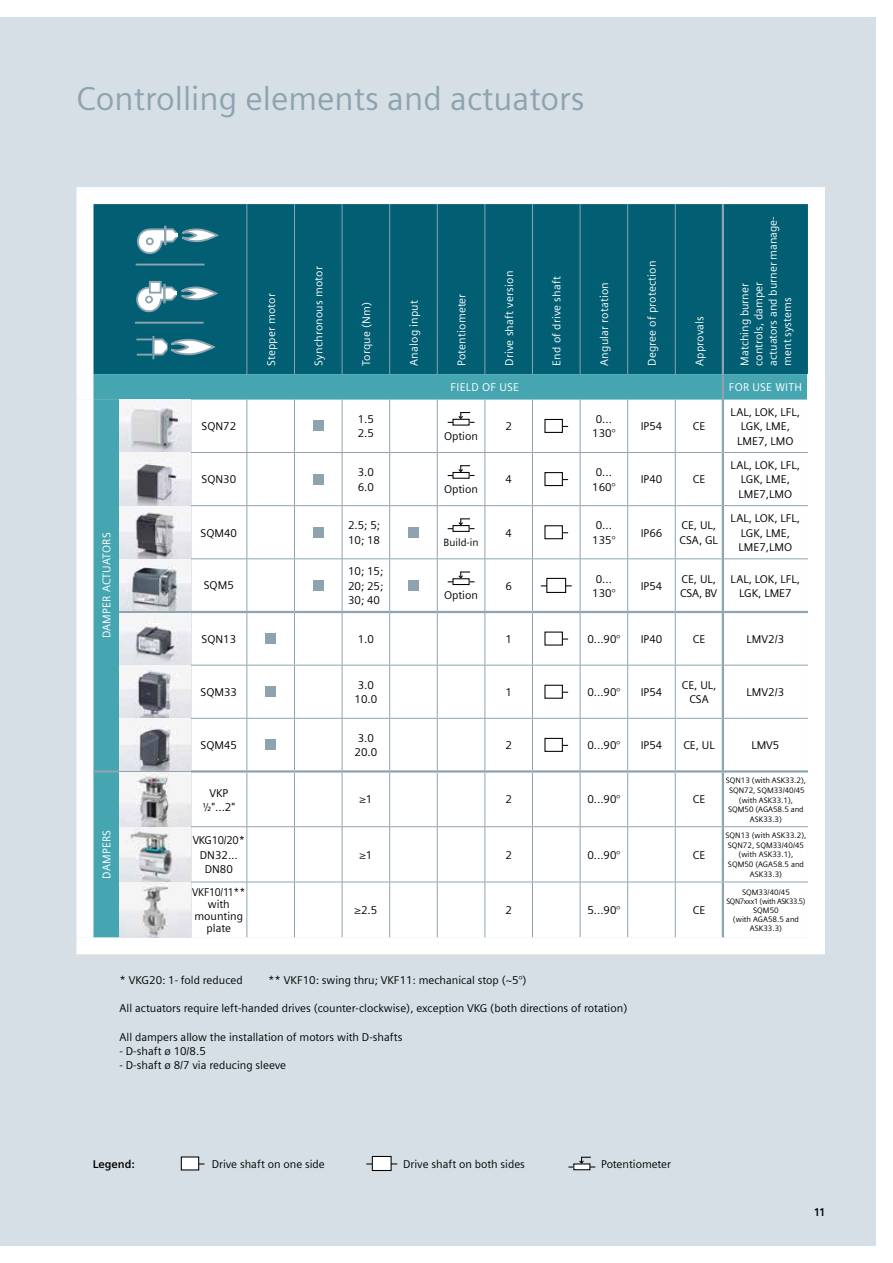
<style>
.page{position:relative;width:893px;height:1263px;background:#fff}
.page>*{position:absolute;margin:0;border:0;box-sizing:border-box;transform-origin:0 0}
.t1{font:33px "Siemens Sans";color:#8da3b0}
.t2{font:11.25px/14.2px "Siemens Sans";color:#000;text-align:center}
.t3{font:11.25px/14.2px "Siemens Sans";letter-spacing:.015em;color:#fff}
.t4{font:11.25px/12px "Siemens Sans";color:#000;text-align:center;scale:.92 1}
.t5{font:700 11.25px "Siemens Sans";color:#000}
.t6{font:10.5px "Siemens Sans";color:#000}
.t7{font:7.8px/9.8px "Siemens Sans";letter-spacing:-.005em;color:#000;text-align:center}
</style>
<div class="page">
<div style="left:0;top:17px;width:876px;height:1229px;background:#d5dfe5"></div>
<div style="left:77px;top:187px;width:748px;height:767px;background:#fff"></div>
<div style="left:94px;top:204px;width:714px;height:170px;background:#015e73"></div>
<div style="left:808px;top:374px;width:17px;height:26px;background:#fff"></div>
<div style="left:77px;top:400px;width:17px;height:537px;background:#fff"></div>
<hr style="left:246px;top:204px;width:1px;height:170px;background:#8da3b0">
<hr style="left:294px;top:204px;width:1px;height:170px;background:#8da3b0">
<hr style="left:342px;top:204px;width:1px;height:170px;background:#8da3b0">
<hr style="left:389px;top:204px;width:1px;height:170px;background:#8da3b0">
<hr style="left:437px;top:204px;width:1px;height:170px;background:#8da3b0">
<hr style="left:484px;top:204px;width:1px;height:170px;background:#8da3b0">
<hr style="left:532px;top:204px;width:1px;height:170px;background:#8da3b0">
<hr style="left:580px;top:204px;width:1px;height:170px;background:#8da3b0">
<hr style="left:627px;top:204px;width:1px;height:170px;background:#8da3b0">
<hr style="left:675px;top:204px;width:1px;height:170px;background:#8da3b0">
<hr style="left:722px;top:204px;width:2px;height:170px;background:#8da3b0">
<svg style="left:94px;top:374px;width:714px;height:563px;background:#e7f0f1"></svg>
<div style="left:545px;top:738px;width:17px;height:13px;background:#fff"></div>
<div style="left:544px;top:738px;width:19px;height:14px;border:1px solid #000"></div>
<img style="left:119px;top:772px;width:71px;height:165px">
<hr style="left:163px;top:284px;width:3px;height:19px;background:#8ea4b0">
<svg style="left:135px;top:285px;width:83px;height:40px;background:#468696"></svg>
<div style="left:149px;top:281px;width:13px;height:13px;background:#fff;border:2px solid #8ea4b0"></div>
<hr style="left:152px;top:336px;width:2px;height:23px;background:#8ea4b0">
<svg style="left:136px;top:338px;width:80px;height:18px"></svg>
<svg style="left:134px;top:226px;width:85px;height:40px;background:#488897"></svg>
<div style="left:181px;top:1157px;width:18px;height:13px;background:#fff"></div>
<div style="left:181px;top:1156px;width:18px;height:14px;border:1px solid #000"></div>
<div style="left:372px;top:1156px;width:19px;height:14px;background:#fff"></div>
<div style="left:372px;top:1156px;width:20px;height:15px;border:1px solid #000"></div>
<div style="left:574px;top:1164px;width:16px;height:6px;background:#fff"></div>
<div style="left:573px;top:1163px;width:17px;height:7px;border:1px solid #000"></div>
<svg style="left:568px;top:1157px;width:27px;height:10px"></svg>
<h1 class="t1" style="left:77px;top:85px;width:510px">Controlling elements and actuators</h1>
<p class="t3" style="left:100px;top:638px;width:107px;rotate:-90deg">DAMPER ACTUATORS</p>
<p class="t3" style="left:100px;top:879px;width:50px;rotate:-90deg">DAMPERS</p>
<p class="t3" style="left:265px;top:366px;width:74px;rotate:-90deg">Stepper motor</p>
<p class="t3" style="left:312px;top:366px;width:101px;rotate:-90deg">Synchronous motor</p>
<p class="t3" style="left:360px;top:366px;width:65px;rotate:-90deg">Torque (Nm)</p>
<p class="t3" style="left:408px;top:366px;width:67px;rotate:-90deg">Analog input</p>
<p class="t3" style="left:455px;top:366px;width:74px;rotate:-90deg">Potentiometer</p>
<p class="t3" style="left:503px;top:366px;width:96px;rotate:-90deg">Drive shaft version</p>
<p class="t3" style="left:550px;top:366px;width:91px;rotate:-90deg">End of drive shaft</p>
<p class="t3" style="left:598px;top:366px;width:85px;rotate:-90deg">Angular rotation</p>
<p class="t3" style="left:646px;top:366px;width:106px;rotate:-90deg">Degree of protection</p>
<p class="t3" style="left:693px;top:366px;width:51px;rotate:-90deg">Approvals</p>
<p class="t3" style="left:738px;top:366px;width:151px;rotate:-90deg">Matching burner<br>controls, damper<br>actuators and burner manage&shy;ment systems</p>
<p class="t3" style="left:451px;top:381px;width:70px">FIELD OF USE</p>
<p class="t3" style="left:729px;top:381px;width:75px">FOR USE WITH</p>
<p class="t2" style="left:201px;top:420px;width:36px">SQN72</p>
<p class="t2" style="left:358px;top:413px;width:18px;text-align:left">1.5<br>2.5</p>
<p class="t2" style="left:201px;top:473px;width:36px">SQN30</p>
<p class="t2" style="left:358px;top:466px;width:18px;text-align:left">3.0<br>6.0</p>
<p class="t2" style="left:201px;top:526px;width:38px">SQM40</p>
<p class="t2" style="left:348px;top:519px;width:33px;text-align:left">2.5; 5;<br>10; 18</p>
<p class="t2" style="left:204px;top:579px;width:32px">SQM5</p>
<p class="t2" style="left:348px;top:565px;width:37px;text-align:justify">10; 15; 20; 25; 30; 40</p>
<p class="t2" style="left:444px;top:430px;width:35px">Option</p>
<p class="t2" style="left:444px;top:483px;width:35px">Option</p>
<p class="t6" style="left:444px;top:538px;width:36px">Build-in</p>
<p class="t2" style="left:444px;top:589px;width:35px">Option</p>
<p class="t2" style="left:505px;top:420px;width:8px">2</p>
<p class="t2" style="left:592px;top:413px;width:25px">0...<br>130°</p>
<p class="t2" style="left:641px;top:420px;width:23px">IP54</p>
<p class="t2" style="left:693px;top:420px;width:14px">CE</p>
<p class="t2" style="left:505px;top:473px;width:8px">4</p>
<p class="t2" style="left:592px;top:466px;width:25px">0...<br>160°</p>
<p class="t2" style="left:641px;top:473px;width:23px">IP40</p>
<p class="t2" style="left:693px;top:473px;width:14px">CE</p>
<p class="t2" style="left:731px;top:406px;width:71px">LAL, LOK, LFL,<br>LGK, LME,<br>LME7, LMO</p>
<p class="t2" style="left:731px;top:459px;width:71px">LAL, LOK, LFL,<br>LGK, LME,<br>LME7,LMO</p>
<p class="t2" style="left:505px;top:526px;width:8px">4</p>
<p class="t2" style="left:592px;top:519px;width:25px">0...<br>135°</p>
<p class="t2" style="left:641px;top:526px;width:23px">IP66</p>
<p class="t2" style="left:679px;top:519px;width:40px;text-align:left">CE, UL,<br>CSA, GL</p>
<p class="t2" style="left:731px;top:512px;width:71px">LAL, LOK, LFL,<br>LGK, LME,<br>LME7,LMO</p>
<p class="t2" style="left:505px;top:580px;width:8px">6</p>
<p class="t2" style="left:592px;top:572px;width:25px">0...<br>130°</p>
<p class="t2" style="left:641px;top:580px;width:23px">IP54</p>
<p class="t2" style="left:680px;top:572px;width:39px;text-align:left">CE, UL,<br>CSA, BV</p>
<p class="t2" style="left:731px;top:572px;width:71px">LAL, LOK, LFL,<br>LGK, LME7</p>
<p class="t2" style="left:201px;top:633px;width:36px">SQN13</p>
<p class="t2" style="left:358px;top:633px;width:18px">1.0</p>
<p class="t2" style="left:505px;top:633px;width:8px">1</p>
<p class="t2" style="left:587px;top:633px;width:34px">0...90°</p>
<p class="t2" style="left:641px;top:633px;width:23px">IP40</p>
<p class="t2" style="left:693px;top:633px;width:14px">CE</p>
<p class="t2" style="left:747px;top:633px;width:39px">LMV2/3</p>
<p class="t2" style="left:201px;top:686px;width:38px">SQM33</p>
<p class="t2" style="left:355px;top:679px;width:24px;text-align:left">3.0<br>10.0</p>
<p class="t2" style="left:505px;top:686px;width:8px">1</p>
<p class="t2" style="left:587px;top:686px;width:34px">0...90°</p>
<p class="t2" style="left:641px;top:686px;width:23px">IP54</p>
<p class="t2" style="left:682px;top:679px;width:36px">CE, UL,<br>CSA</p>
<p class="t2" style="left:747px;top:686px;width:39px">LMV2/3</p>
<p class="t2" style="left:201px;top:739px;width:38px">SQM45</p>
<p class="t2" style="left:355px;top:732px;width:24px;text-align:left">3.0<br>20.0</p>
<p class="t2" style="left:505px;top:739px;width:8px">2</p>
<p class="t2" style="left:587px;top:739px;width:34px">0...90°</p>
<p class="t2" style="left:641px;top:739px;width:23px">IP54</p>
<p class="t2" style="left:683px;top:739px;width:33px">CE, UL</p>
<p class="t2" style="left:751px;top:739px;width:30px">LMV5</p>
<p class="t2" style="left:203px;top:786px;width:34px">VKP ½"...2"</p>
<p class="t2" style="left:359px;top:793px;width:14px">≥1</p>
<p class="t2" style="left:505px;top:793px;width:8px">2</p>
<p class="t2" style="left:587px;top:793px;width:34px">0...90°</p>
<p class="t2" style="left:693px;top:793px;width:14px">CE</p>
<p class="t2" style="left:193px;top:834px;width:54px">VKG10/20*<br>DN32…<br>DN80</p>
<p class="t4" style="left:192px;top:887px;width:59px">VKF10/11** with mounting plate</p>
<p class="t2" style="left:359px;top:848px;width:14px">≥1</p>
<p class="t2" style="left:505px;top:848px;width:8px">2</p>
<p class="t2" style="left:587px;top:848px;width:34px">0...90°</p>
<p class="t2" style="left:693px;top:848px;width:14px">CE</p>
<p class="t2" style="left:355px;top:904px;width:24px">≥2.5</p>
<p class="t2" style="left:505px;top:904px;width:8px">2</p>
<p class="t2" style="left:587px;top:904px;width:34px">5...90°</p>
<p class="t2" style="left:693px;top:904px;width:14px">CE</p>
<p class="t7" style="left:726px;top:776px;width:82px">SQN13 (with ASK33.2),<br>SQN72, SQM33/40/45 (with ASK33.1),<br>SQM50 (AGA58.5 and<br>ASK33.3)</p>
<p class="t7" style="left:725px;top:831px;width:83px">SQN13 (with ASK33.2),<br>SQN72, SQM33/40/45 (with ASK33.1),<br>SQM50 (AGA58.5 and<br>ASK33.3)</p>
<p class="t7" style="left:726px;top:888px;width:81px;line-height:9px">SQM33/40/45<br>SQN7xxx1 (with ASK33.5)<br>SQM50<br>(with AGA58.5 and<br>ASK33.3)</p>
<p class="t2" style="left:120px;top:973px;width:125px">* VKG20: 1- fold reduced</p>
<p class="t2" style="left:268px;top:973px;width:260px">** VKF10: swing thru; VKF11: mechanical stop (~5°)</p>
<p class="t2" style="left:120px;top:1002px;width:509px">All actuators require left-handed drives (counter-clockwise), exception VKG (both directions of rotation)</p>
<p class="t2" style="left:120px;top:1030px;width:284px">All dampers allow the installation of motors with D-shafts</p>
<p class="t2" style="left:120px;top:1045px;width:88px">- D-shaft ø 10/8.5</p>
<p class="t2" style="left:120px;top:1059px;width:168px">- D-shaft ø 8/7 via reducing sleeve</p>
<p class="t5" style="left:93px;top:1159px;width:43px">Legend:</p>
<p class="t2" style="left:212px;top:1158px;width:115px">Drive shaft on one side</p>
<p class="t2" style="left:403px;top:1158px;width:123px">Drive shaft on both sides</p>
<p class="t2" style="left:601px;top:1158px;width:72px">Potentiometer</p>
<p class="t5" style="left:814px;top:1208px;width:12px">11</p>
</div>
